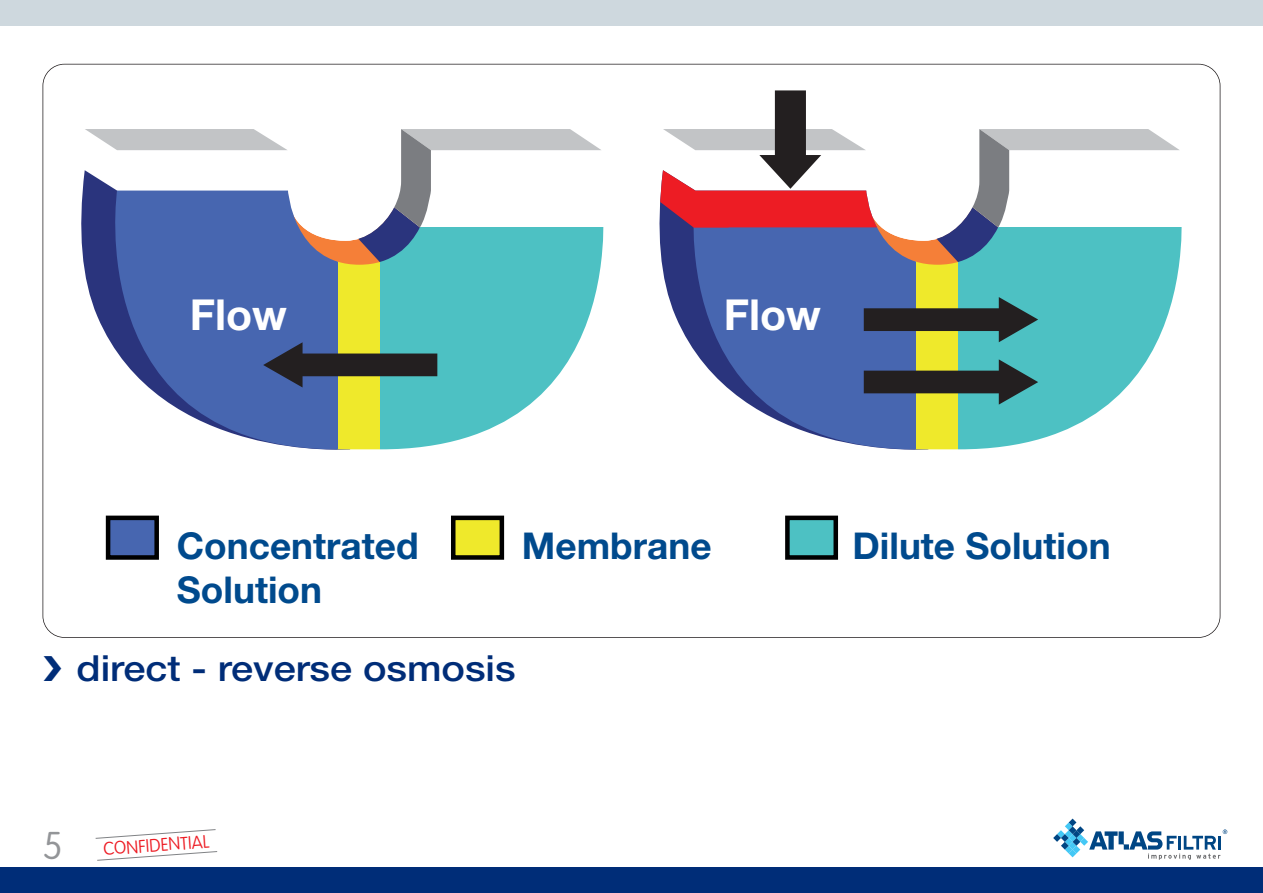
<style>
.page{position:relative;width:1263px;height:893px;background:#fff}
.page>*{position:absolute;margin:0;border:0;box-sizing:border-box;transform-origin:0 0}
.t1{font:700 42.75px "Helvetica Neue";color:#fff}
.t2{font:100 38.1px "VAG Rounded";color:#939598}
.t3{font:700 37.05px/44.4px "Helvetica Neue";color:#004a8d}
.t4{font:500 36px "Helvetica Neue";color:#002d78;scale:1.1 1}
.t5{font:100 18px "VAG Rounded";color:#ed1c24}
</style>
<div class="page">
<svg style="left:95px;top:829px;width:123px;height:32px"></svg>
<div style="left:0;top:0;width:1263px;height:26px;background:#ced8de"></div>
<div style="left:0;top:867px;width:1263px;height:26px;background:#002d78"></div>
<svg style="left:1053px;top:819px;width:174px;height:41px"></svg>
<svg style="left:105px;top:515px;width:54px;height:45px;background:#364978"></svg>
<svg style="left:451px;top:515px;width:54px;height:45px;background:#a19d24"></svg>
<svg style="left:785px;top:515px;width:54px;height:45px;background:#3a8485"></svg>
<svg style="left:81px;top:170px;width:269px;height:280px"></svg>
<div style="left:337px;top:254px;width:43px;height:195px;background:#efe92b"></div>
<svg style="left:115px;top:279px;width:222px;height:170px;fill:#4766b0"></svg>
<svg style="left:380px;top:279px;width:219px;height:170px;fill:#4dc1c3"></svg>
<svg style="left:85px;top:129px;width:518px;height:150px"></svg>
<svg style="left:664px;top:279px;width:264px;height:171px"></svg>
<div style="left:915px;top:254px;width:43px;height:195px;background:#efe92b"></div>
<svg style="left:693px;top:279px;width:222px;height:170px;fill:#4766b0"></svg>
<svg style="left:958px;top:279px;width:219px;height:170px;fill:#4dc1c3"></svg>
<svg style="left:659px;top:90px;width:523px;height:189px"></svg>
<svg style="left:864px;top:297px;width:174px;height:45px;background:#4a665b"></svg>
<svg style="left:864px;top:359px;width:174px;height:46px;background:#4b675c"></svg>
<svg style="left:263px;top:342px;width:174px;height:45px;background:#49605a"></svg>
<p class="t1" style="left:190px;top:300px;width:99px">Flow</p>
<p class="t1" style="left:724px;top:300px;width:99px">Flow</p>
<p class="t3" style="left:177px;top:527px;width:243px">Concentrated<br>Solution</p>
<p class="t3" style="left:522px;top:527px;width:191px">Membrane</p>
<p class="t3" style="left:852px;top:527px;width:260px">Dilute Solution</p>
<p class="t4" style="left:43px;top:655px;width:432px">❯ direct - reverse osmosis</p>
<p class="t2" style="left:43px;top:830px;width:22px">5</p>
<p class="t5" style="left:103px;top:841px;width:108px;rotate:-4deg">CONFIDENTIAL</p>
</div>
